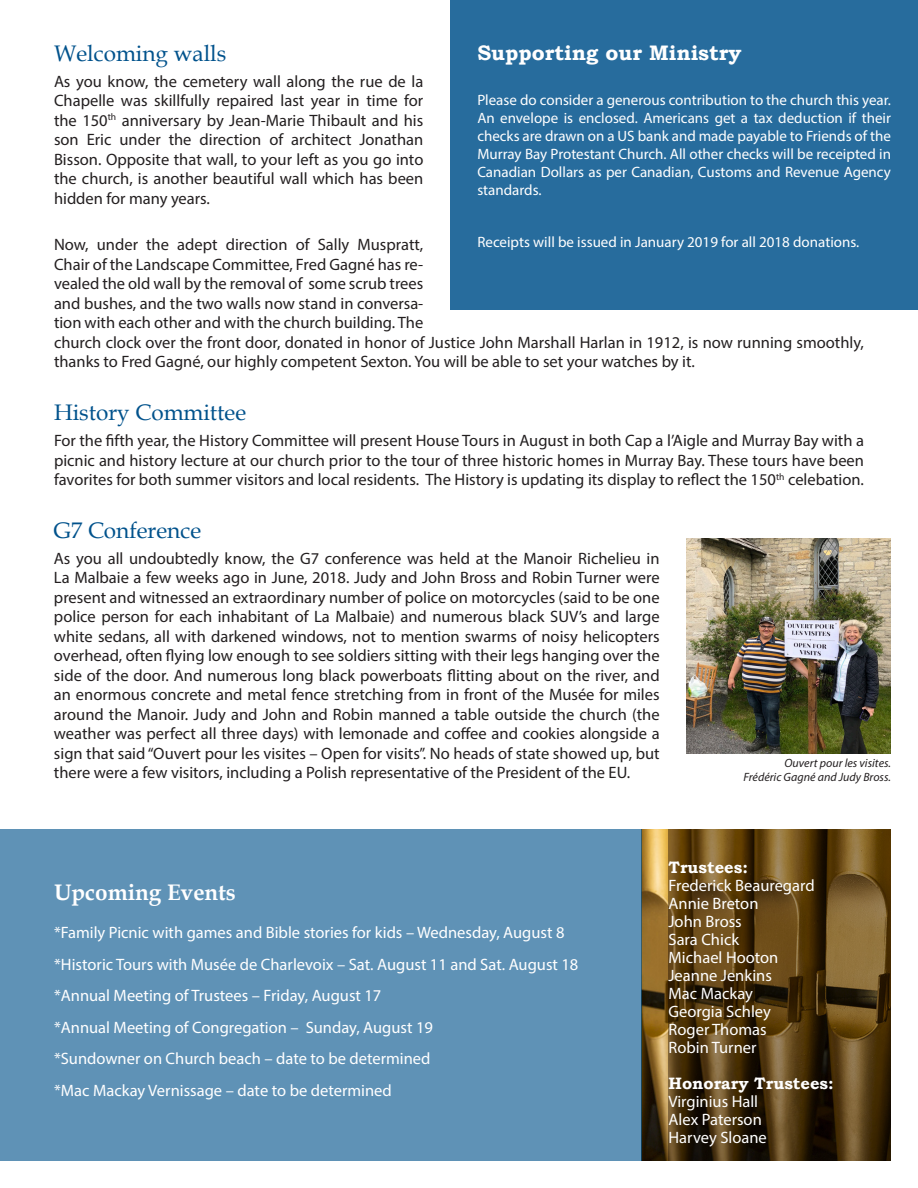
<style>
.page{position:relative;width:918px;height:1188px;background:#fff}
.page>*{position:absolute;margin:0;border:0;box-sizing:border-box;transform-origin:0 0}
.Titre_texte_courant{font:22.5px "Book Antiqua";color:#01528c}
.t1{font:700 22.5px "Book Antiqua";color:#fff}
.t2{font:700 21px "Bookman Old Style";color:#fff}
.Texte_courant{font:16.5px/19.5px "Myriad Pro";color:#231f20;text-align:justify}
.Trustees{font:16.5px/18px "Myriad Pro";color:#fff}
.t3{font:15px/18px "Myriad Pro";color:#fff;text-align:justify}
.Texte_courant-2{font:italic 12px/13.5px "Myriad Pro";color:#231f20;text-align:right}
.s1{font-family:"Bookman Old Style";font-weight:700}
</style>
<div class="page">
<img style="left:642px;top:829px;width:27px;height:332px">
<img style="left:687px;top:539px;width:204px;height:215px">
<div style="left:0;top:829px;width:642px;height:332px;background:#5f92b6"></div>
<svg style="left:669px;top:829px;width:222px;height:332px;background:#563d15"></svg>
<div style="left:450px;top:0;width:468px;height:310px;background:#276c9d"></div>
<p class="Titre_texte_courant" style="left:54px;top:37px;width:174px">Welcoming walls</p>
<p class="Texte_courant" style="left:54px;top:71px;width:371px">As you know, the cemetery wall along the rue de la Chapelle was skillfully repaired last year in time for the 150<sup>th</sup> anniversary by Jean-Marie Thibault and his son Eric under the direction of architect Jonathan Bisson. Opposite that wall, to your left as you go into the church, is another beautiful wall which has been hidden for many years.</p>
<p class="Texte_courant" style="left:54px;top:235px;width:811px;text-align:left">Now, under the adept direction of Sally Muspratt,<br>Chair of the Landscape Committee, Fred Gagné has re-<br>vealed the old wall by the removal of some scrub trees<br>and bushes, and the two walls now stand in conversa-<br>tion with each other and with the church building. The<br>church clock over the front door, donated in honor of Justice John Marshall Harlan in 1912, is now running smoothly, thanks to Fred Gagné, our highly competent Sexton. You will be able to set your watches by it.</p>
<p class="Titre_texte_courant" style="left:54px;top:397px;width:194px">History Committee</p>
<p class="Texte_courant" style="left:54px;top:431px;width:812px">For the fifth year, the History Committee will present House Tours in August in both Cap a l’Aigle and Murray Bay with a picnic and history lecture at our church prior to the tour of three historic homes in Murray Bay. These tours have been favorites for both summer visitors and local residents. The History is updating its display to reflect the 150<sup>th</sup> celebation.</p>
<p class="Titre_texte_courant" style="left:54px;top:514px;width:149px">G7 Conference</p>
<p class="Texte_courant" style="left:54px;top:548px;width:607px">As you all undoubtedly know, the G7 conference was held at the Manoir Richelieu in La Malbaie a few weeks ago in June, 2018. Judy and John Bross and Robin Turner were present and witnessed an extraordinary number of police on motorcycles (said to be one police person for each inhabitant of La Malbaie) and numerous black SUV’s and large white sedans, all with darkened windows, not to mention swarms of noisy helicopters overhead, often flying low enough to see soldiers sitting with their legs hanging over the side of the door. And numerous long black powerboats flitting about on the river, and an enormous concrete and metal fence stretching from in front of the Musée for miles around the Manoir. Judy and John and Robin manned a table outside the church (the weather was perfect all three days) with lemonade and coffee and cookies alongside a sign that said “Ouvert pour les visites – Open for visits”. No heads of state showed up, but there were a few visitors, including a Polish representative of the President of the EU.</p>
<p class="t2" style="left:477px;top:38px;width:266px">Supporting our Ministry</p>
<p class="t3" style="left:477px;top:91px;width:415px">Please do consider a generous contribution to the church this year.<br>An envelope is enclosed. Americans get a tax deduction if their checks are drawn on a US bank and made payable to Friends of the Murray Bay Protestant Church. All other checks will be receipted in Canadian Dollars as per Canadian, Customs and Revenue Agency standards.</p>
<p class="t3" style="left:477px;top:233px;width:383px">Receipts will be issued in January 2019 for all 2018 donations.</p>
<p class="Texte_courant-2" style="left:744px;top:756px;width:149px">Ouvert pour les visites.<br>Frédéric Gagné and Judy Bross.</p>
<h1 class="t1" style="left:54px;top:877px;width:183px">Upcoming Events</h1>
<p class="Trustees" style="left:54px;top:917px;width:526px;line-height:31.5px">*Family Picnic with games and Bible stories for kids – Wednesday, August 8 *Historic Tours with Musée de Charlevoix – Sat. August 11 and Sat. August 18 *Annual Meeting of Trustees – Friday, August 17<br>*Annual Meeting of Congregation – Sunday, August 19<br>*Sundowner on Church beach – date to be determined<br>*Mac Mackay Vernissage – date to be determined</p>
<p class="Trustees" style="left:669px;top:859px;width:148px"><span class="s1">Trustees:<br></span>Frederick Beauregard<br>Annie Breton<br>John Bross<br>Sara Chick<br>Michael Hooton<br>Jeanne Jenkins<br>Mac Mackay<br>Georgia Schley<br>Roger Thomas<br>Robin Turner</p>
<p class="Trustees" style="left:669px;top:1075px;width:167px"><span class="s1">Honorary Trustees:<br></span>Virginius Hall<br>Alex Paterson<br>Harvey Sloane</p>
</div>
